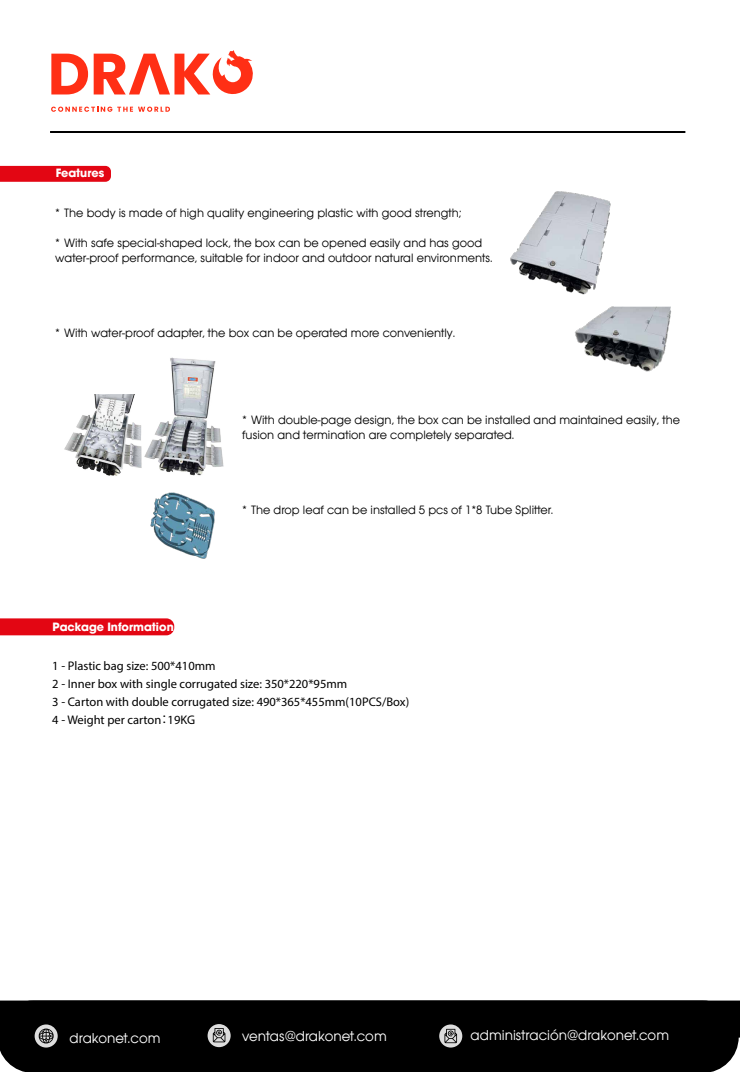
<style>
.page{position:relative;width:740px;height:1072px;background:#fff}
.page>*{position:absolute;margin:0;border:0;box-sizing:border-box;transform-origin:0 0}
.t1{font:14.75px "Avignon";color:#fff}
.t2{font:12.5px/15px "Avignon";color:#000}
.t3{font:12.5px/18px "Myriad Pro";color:#000}
.t4{font:700 12.5px "Avignon";color:#fff}
.s1{font-family:"Koz Go Pr 6 N"}
</style>
<div class="page">
<hr style="left:50px;top:131px;width:635px;height:2px;background:#000">
<svg style="left:51px;top:54px;width:37px;height:40px"></svg>
<svg style="left:51px;top:107px;width:119px;height:5px"></svg>
<svg style="left:94px;top:50px;width:159px;height:45px"></svg>
<div style="left:0;top:1047px;width:738px;height:24px;background:#000"></div>
<div style="left:0;top:1000px;width:740px;height:47px;background:#000"></div>
<div style="left:0;top:618px;width:174px;height:17px;background:#e30613"></div>
<svg style="left:0;top:166px;width:111px;height:16px"></svg>
<img style="left:575px;top:307px;width:96px;height:65px">
<img style="left:150px;top:492px;width:65px;height:67px">
<img style="left:510px;top:191px;width:118px;height:125px">
<img style="left:144px;top:357px;width:80px;height:119px">
<img style="left:64px;top:394px;width:78px;height:82px">
<p class="t4" style="left:56px;top:163px;width:50px">Features</p>
<p class="t2" style="left:55px;top:204px;width:407px">* The body is made of high quality engineering plastic with good strength;</p>
<p class="t2" style="left:55px;top:234px;width:439px">* With safe special-shaped lock, the box can be opened easily and has good water-proof performance, suitable for indoor and outdoor natural environments.</p>
<p class="t2" style="left:55px;top:324px;width:401px">* With water-proof adapter, the box can be operated more conveniently.</p>
<p class="t2" style="left:242px;top:411px;width:439px">* With double-page design, the box can be installed and maintained easily, the fusion and termination are completely separated.</p>
<p class="t4" style="left:53px;top:615px;width:123px">Package Information</p>
<p class="t2" style="left:242px;top:501px;width:313px">* The drop leaf can be installed 5 pcs of 1*8 Tube Splitter.</p>
<p class="t3" style="left:52px;top:656px;width:358px">1 - Plastic bag size: 500*410mm<br>2 - Inner box with single corrugated size: 350*220*95mm<br>3 - Carton with double corrugated size: 490*365*455mm(10PCS/Box)<br>4 - Weight per carton<span class="s1">：</span>19KG</p>
<p class="t1" style="left:70px;top:1026px;width:92px">drakonet.com</p>
<p class="t1" style="left:242px;top:1025px;width:146px">ventas@drakonet.com</p>
<p class="t1" style="left:471px;top:1023px;width:200px">administración@drakonet.com</p>
</div>
